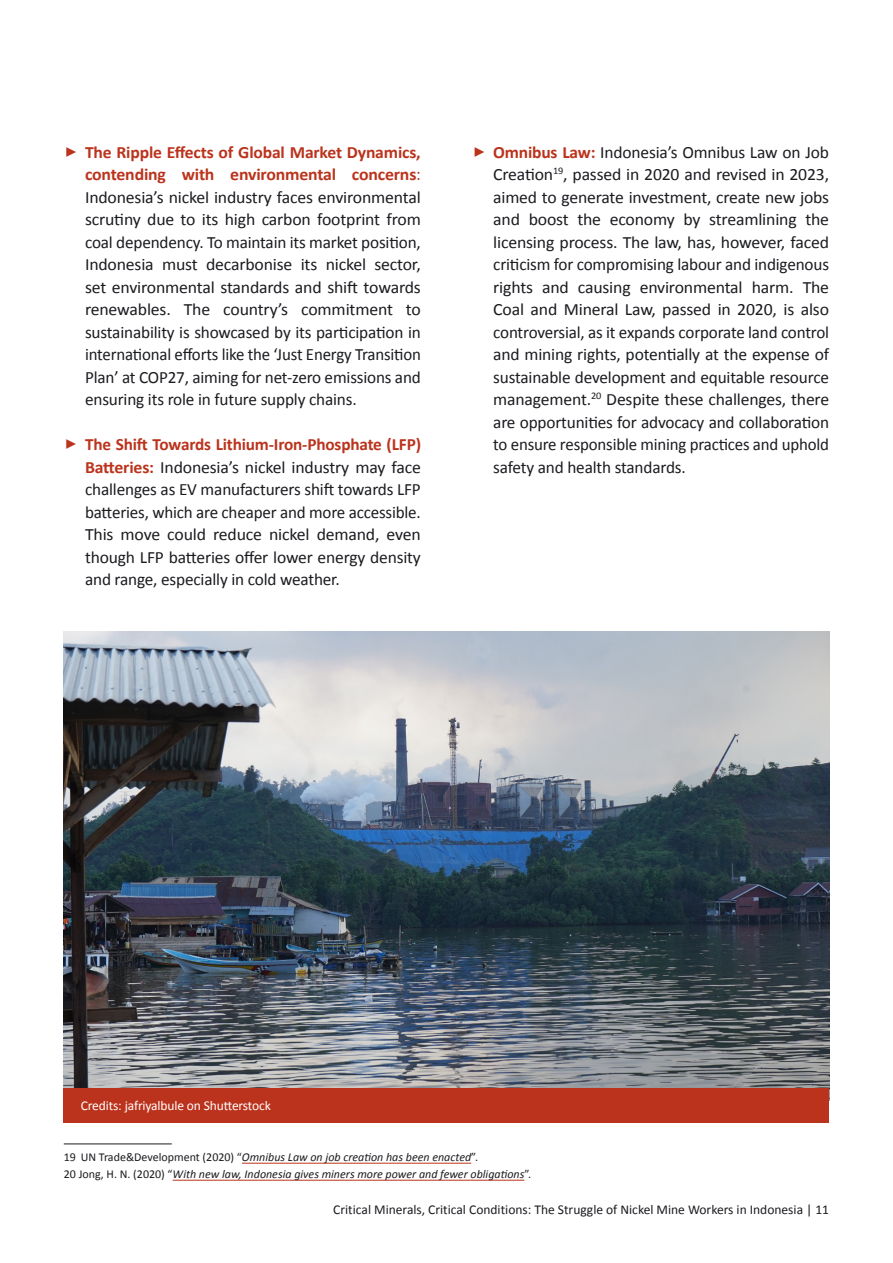
<style>
.page{position:relative;width:893px;height:1263px;background:#fff}
.page>*{position:absolute;margin:0;border:0;box-sizing:border-box;transform-origin:0 0}
.t1{font:17.25px/22.5px "Calibri";letter-spacing:-.01em;color:#1b1c20;text-align:justify}
.t2{font:13.5px "Calibri";color:#1b1c20}
.t3{font:13.5px "Calibri";letter-spacing:-.01em;color:#fff}
.t4{font:italic 12px/17px "Calibri";color:#1b1c20}
.s1{font-family:"Montserrat";font-size:22.5px;color:#bb331c}
.s2{font-weight:700;color:#bb331c}
.s3{color:#bb331c}
.s4{font-style:normal}
</style>
<div class="page">
<hr style="left:64px;top:1143px;width:108px;height:1px;background:#1b1c20">
<hr style="left:242px;top:1163px;width:229px;height:1px;background:#bb331c">
<hr style="left:173px;top:1180px;width:351px;height:1px;background:#bb331c">
<img style="left:64px;top:631px;width:765px;height:457px">
<div style="left:64px;top:1088px;width:765px;height:34px;background:#bb331c"></div>
<p class="t1" style="left:85px;top:140px;width:337px;text-indent:-21px"><span class="s1">▶</span> <span class="s2">The Ripple Effects of Global Market Dynamics, contending with environmental concerns</span><span class="s3">:<br></span>Indonesia’s nickel industry faces environmental scrutiny due to its high carbon footprint from coal dependency. To maintain its market position, Indonesia must decarbonise its nickel sector, set environmental standards and shift towards renewables. The country’s commitment to sustainability is showcased by its participation in international efforts like the ‘Just Energy Transition Plan’ at COP27, aiming for net-zero emissions and ensuring its role in future supply chains.</p>
<p class="t1" style="left:85px;top:433px;width:338px;text-indent:-21px"><span class="s1">▶</span> <span class="s2">The Shift Towards Lithium-Iron-Phosphate (LFP)<br>Batteries:</span> Indonesia’s nickel industry may face challenges as EV manufacturers shift towards LFP batteries, which are cheaper and more accessible.<br>This move could reduce nickel demand, even though LFP batteries offer lower energy density and range, especially in cold weather.</p>
<p class="t1" style="left:493px;top:140px;width:337px;text-indent:-21px"><span class="s1">▶</span> <span class="s2">Omnibus Law:</span> Indonesia’s Omnibus Law on Job Creation<sup>19</sup>, passed in 2020 and revised in 2023, aimed to generate investment, create new jobs and boost the economy by streamlining the licensing process. The law, has, however, faced criticism for compromising labour and indigenous rights and causing environmental harm. The Coal and Mineral Law, passed in 2020, is also controversial, as it expands corporate land control and mining rights, potentially at the expense of sustainable development and equitable resource management.<sup>20</sup> Despite these challenges, there are opportunities for advocacy and collaboration to ensure responsible mining practices and uphold safety and health standards.</p>
<p class="t3" style="left:81px;top:1096px;width:192px">Credits: jafriyalbule on Shutterstock</p>
<p class="t4" style="left:64px;top:1148px;width:469px"><span class="s4">19 UN Trade&amp;Development (2020) “</span>Omnibus Law on job creation has been enacted<span class="s4">”.<br>20 Jong, H. N. (2020) “</span>With new law, Indonesia gives miners more power and fewer obligations<span class="s4">”.</span></p>
<p class="t2" style="left:333px;top:1200px;width:497px">Critical Minerals, Critical Conditions: The Struggle of Nickel Mine Workers in Indonesia | 11</p>
</div>
